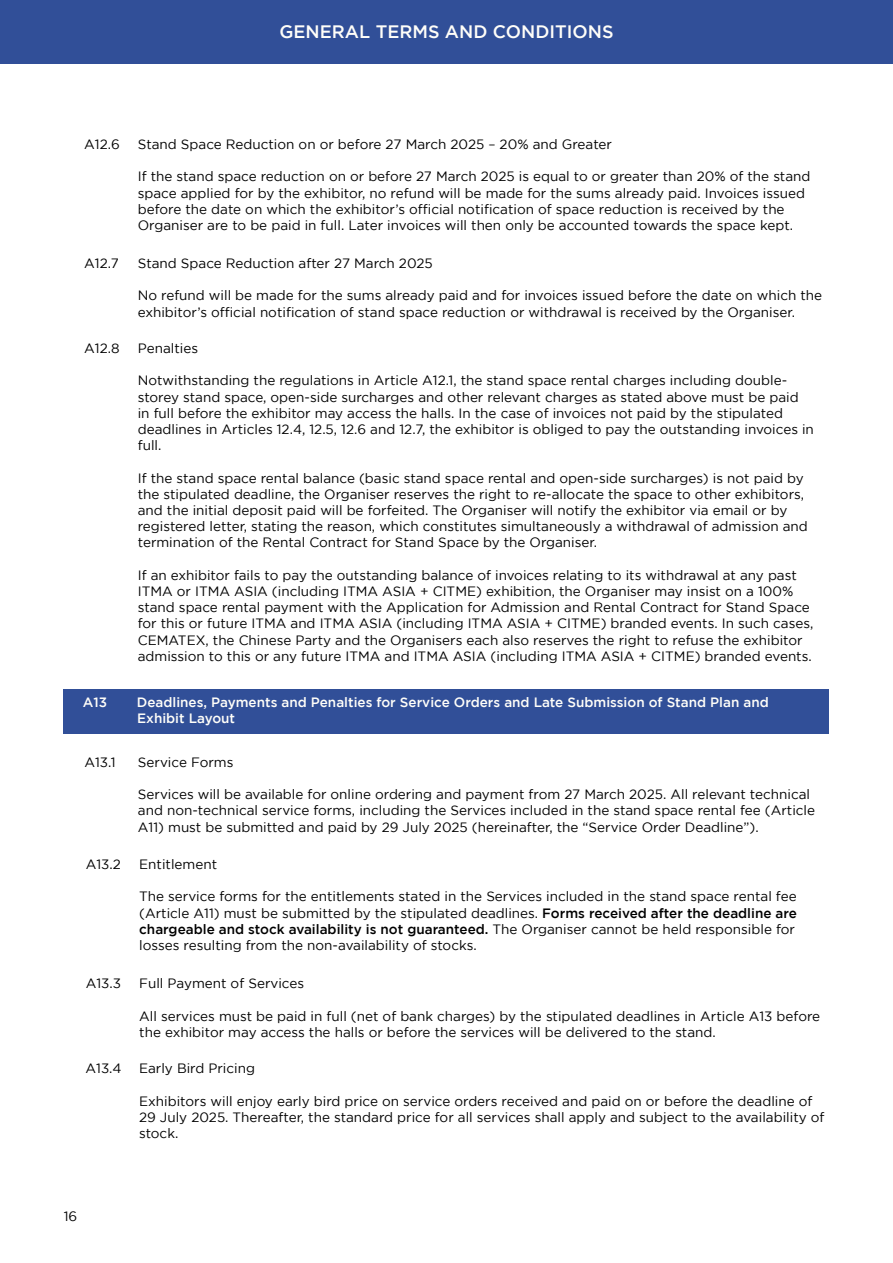
<style>
.page{position:relative;width:893px;height:1263px;background:#fff}
.page>*{position:absolute;margin:0;border:0;box-sizing:border-box;transform-origin:0 0}
.t1{font:500 18px "Gotham";color:#fffef9}
.t2{font:13.5px/16.2px "Gotham";color:#000}
.t3{font:500 13.5px/16.2px "Gotham";color:#fffef9}
.s1{font-weight:500}
</style>
<div class="page">
<div style="left:0;top:0;width:893px;height:64px;background:#314f98"></div>
<div style="left:64px;top:689px;width:765px;height:45px;background:#314f98"></div>
<h1 class="t1" style="left:279px;top:21px;width:336px">GENERAL TERMS AND CONDITIONS</h1>
<p class="t2" style="left:84px;top:136px;width:37px">A12.6</p>
<p class="t2" style="left:138px;top:136px;width:476px">Stand Space Reduction on or before 27 March 2025 – 20% and Greater</p>
<p class="t2" style="left:138px;top:168px;width:674px">If the stand space reduction on or before 27 March 2025 is equal to or greater than 20% of the stand space applied for by the exhibitor, no refund will be made for the sums already paid. Invoices issued before the date on which the exhibitor’s official notification of space reduction is received by the Organiser are to be paid in full. Later invoices will then only be accounted towards the space kept.</p>
<p class="t2" style="left:84px;top:255px;width:36px">A12.7</p>
<p class="t2" style="left:138px;top:255px;width:297px">Stand Space Reduction after 27 March 2025</p>
<p class="t2" style="left:138px;top:287px;width:686px">No refund will be made for the sums already paid and for invoices issued before the date on which the exhibitor’s official notification of stand space reduction or withdrawal is received by the Organiser.</p>
<p class="t2" style="left:84px;top:340px;width:37px">A12.8</p>
<p class="t2" style="left:138px;top:340px;width:62px">Penalties</p>
<p class="t2" style="left:138px;top:372px;width:678px">Notwithstanding the regulations in Article A12.1, the stand space rental charges including double&shy;storey stand space, open-side surcharges and other relevant charges as stated above must be paid<br>in full before the exhibitor may access the halls. In the case of invoices not paid by the stipulated deadlines in Articles 12.4, 12.5, 12.6 and 12.7, the exhibitor is obliged to pay the outstanding invoices in full.</p>
<p class="t2" style="left:138px;top:470px;width:672px">If the stand space rental balance (basic stand space rental and open-side surcharges) is not paid by the stipulated deadline, the Organiser reserves the right to re-allocate the space to other exhibitors, and the initial deposit paid will be forfeited. The Organiser will notify the exhibitor via email or by registered letter, stating the reason, which constitutes simultaneously a withdrawal of admission and termination of the Rental Contract for Stand Space by the Organiser.</p>
<p class="t2" style="left:138px;top:567px;width:677px">If an exhibitor fails to pay the outstanding balance of invoices relating to its withdrawal at any past ITMA or ITMA ASIA (including ITMA ASIA + CITME) exhibition, the Organiser may insist on a 100% stand space rental payment with the Application for Admission and Rental Contract for Stand Space for this or future ITMA and ITMA ASIA (including ITMA ASIA + CITME) branded events. In such cases, CEMATEX, the Chinese Party and the Organisers each also reserves the right to refuse the exhibitor admission to this or any future ITMA and ITMA ASIA (including ITMA ASIA + CITME) branded events.</p>
<p class="t3" style="left:83px;top:694px;width:26px">A13</p>
<p class="t3" style="left:137px;top:694px;width:633px">Deadlines, Payments and Penalties for Service Orders and Late Submission of Stand Plan and<br>Exhibit Layout</p>
<p class="t2" style="left:138px;top:754px;width:97px">Service Forms</p>
<p class="t2" style="left:138px;top:786px;width:679px">Services will be available for online ordering and payment from 27 March 2025. All relevant technical and non-technical service forms, including the Services included in the stand space rental fee (Article<br>A11) must be submitted and paid by 29 July 2025 (hereinafter, the “Service Order Deadline”).</p>
<p class="t2" style="left:84px;top:754px;width:33px">A13.1</p>
<p class="t2" style="left:86px;top:856px;width:37px">A13.2</p>
<p class="t2" style="left:139px;top:856px;width:79px">Entitlement</p>
<p class="t2" style="left:139px;top:888px;width:659px">The service forms for the entitlements stated in the Services included in the stand space rental fee (Article A11) must be submitted by the stipulated deadlines. <span class="s1">Forms received after the deadline are chargeable and stock availability is not guaranteed.</span> The Organiser cannot be held responsible for losses resulting from the non-availability of stocks.</p>
<p class="t2" style="left:86px;top:975px;width:37px">A13.3</p>
<p class="t2" style="left:139px;top:975px;width:166px">Full Payment of Services</p>
<p class="t2" style="left:139px;top:1007px;width:682px">All services must be paid in full (net of bank charges) by the stipulated deadlines in Article A13 before the exhibitor may access the halls or before the services will be delivered to the stand.</p>
<p class="t2" style="left:86px;top:1060px;width:38px">A13.4</p>
<p class="t2" style="left:139px;top:1060px;width:117px">Early Bird Pricing</p>
<p class="t2" style="left:139px;top:1092px;width:687px">Exhibitors will enjoy early bird price on service orders received and paid on or before the deadline of<br>29 July 2025. Thereafter, the standard price for all services shall apply and subject to the availability of stock.</p>
<p class="t2" style="left:64px;top:1208px;width:15px">16</p>
</div>
